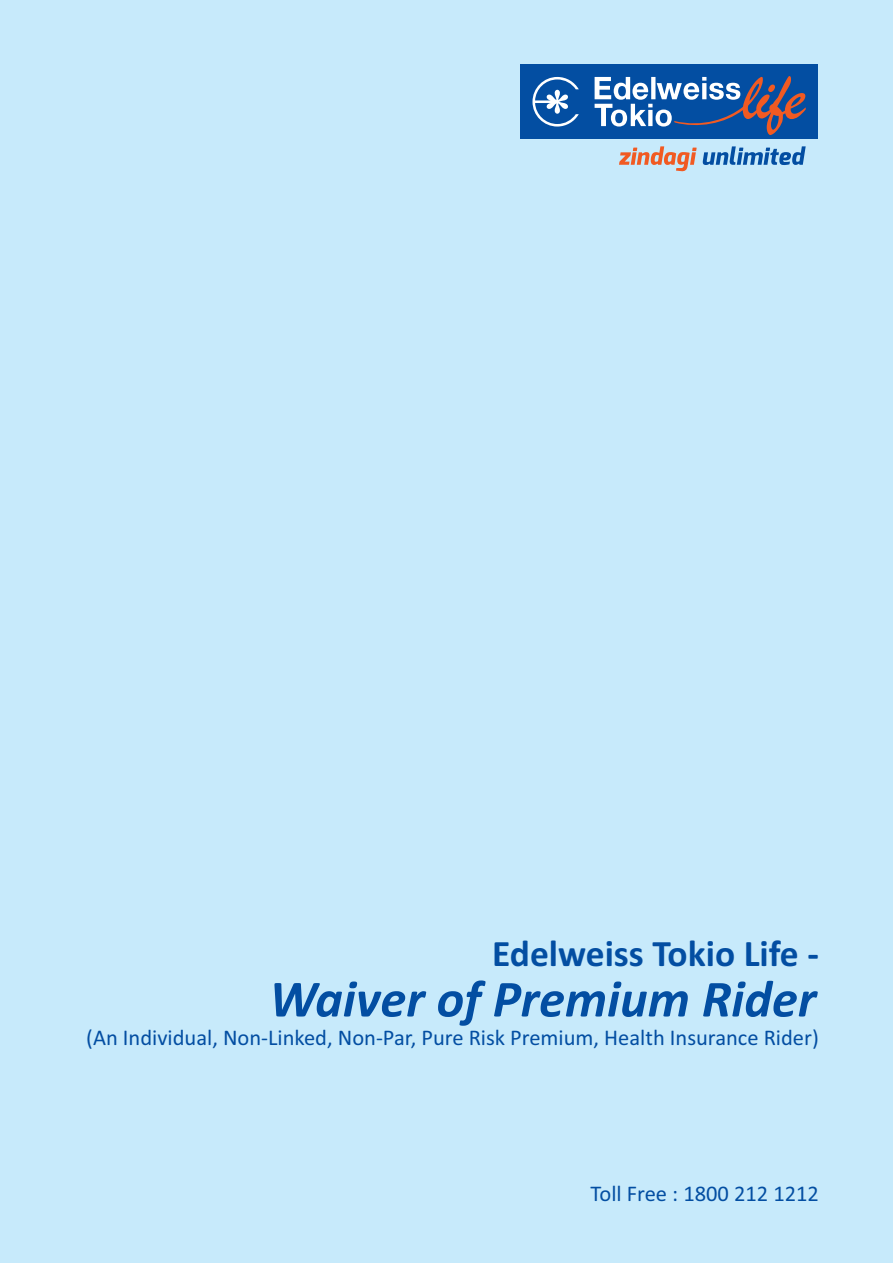
<style>
.page{position:relative;width:893px;height:1263px;background:#c7eafb}
.page>*{position:absolute;margin:0;border:0;box-sizing:border-box;transform-origin:0 0}
.t1{font:italic 700 52.5px "Calibri";color:#034ea2}
.t2{font:700 37.5px "Calibri";color:#034ea2}
.t3{font:22.5px "Calibri";color:#034ea2}
</style>
<div class="page">
<div style="left:520px;top:65px;width:298px;height:74px;background:#034ea2"></div>
<svg style="left:595px;top:76px;width:211px;height:59px"></svg>
<svg style="left:532px;top:77px;width:47px;height:50px"></svg>
<svg style="left:619px;top:146px;width:187px;height:26px"></svg>
<h2 class="t2" style="left:492px;top:937px;width:328px">Edelweiss Tokio Life -</h2>
<h1 class="t1" style="left:269px;top:977px;width:548px">Waiver of Premium Rider</h1>
<p class="t3" style="left:86px;top:1028px;width:734px">(An Individual, Non-Linked, Non-Par, Pure Risk Premium, Health Insurance Rider)</p>
<p class="t3" style="left:591px;top:1184px;width:230px">Toll Free : 1800 212 1212</p>
</div>
